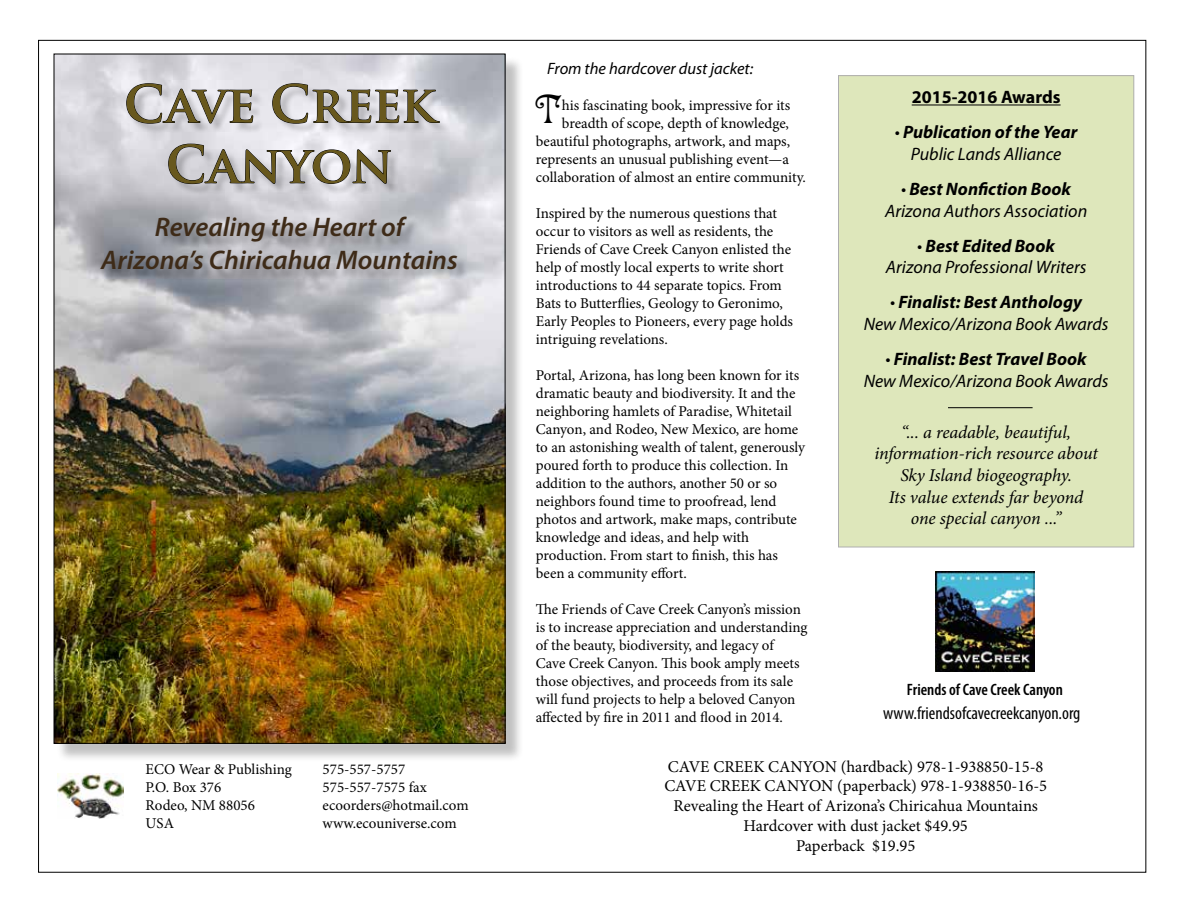
<style>
.page{position:relative;width:1188px;height:918px;background:#fff}
.page>*{position:absolute;margin:0;border:0;box-sizing:border-box;transform-origin:0 0}
.t1{font:700 50.4px/60.4px "Trajan Pro";color:#68581d;text-align:center}
.t2{font:40.35px "Isabella Std";color:#000}
.t3{font:italic 600 27px/32.4px "Myriad Pro";color:#3e2b18;text-align:center}
.t4{font:italic 18px/21.6px "Myriad Pro";color:#000;text-align:center}
.t5{font:italic 18px/21.6px "Minion Pro";letter-spacing:-.01em;color:#000;text-align:center}
.t6{font:condensed 18px "Myriad Pro";color:#000}
.t7{font:700 18px "Myriad Pro";color:#000}
.t8{font:16.5px/19.8px "Minion Pro";color:#000;text-align:center}
.t9{font:italic 16.5px "Myriad Pro";color:#000}
.t10{font:600 condensed 16.5px "Myriad Pro";color:#000}
.t11{font:15px/18px "Minion Pro";letter-spacing:-.005em;color:#000}
.s1{font-weight:700}
</style>
<div class="page">
<div style="left:838px;top:76px;width:296px;height:471px;background:#dee7bb"></div>
<div style="left:56px;top:56px;width:468px;height:706px;background:#000;opacity:.25"></div>
<img style="left:56px;top:56px;width:447px;height:686px">
<img style="left:57px;top:773px;width:67px;height:46px">
<div style="left:128px;top:86px;width:323px;height:110px;background:#000;opacity:.2"></div>
<svg style="left:126px;top:83px;width:314px;height:101px"></svg>
<div style="left:102px;top:218px;width:367px;height:63px;background:#000;opacity:.3"></div>
<hr style="left:912px;top:105px;width:149px;height:1px;background:#000">
<img style="left:935px;top:571px;width:100px;height:100px">
<hr style="left:948px;top:407px;width:85px;height:1px;background:#000">
<h1 class="t1" style="left:124px;top:74px;width:313px">CAVE CREEK<br>CANYON</h1>
<h3 class="t3" style="left:101px;top:210px;width:358px">Revealing the Heart of<br>Arizona’s Chiricahua Mountains</h3>
<p class="t11" style="left:146px;top:760px;width:148px">ECO Wear &amp; Publishing<br>P.O. Box 376<br>Rodeo, NM 88056<br>USA</p>
<p class="t11" style="left:323px;top:760px;width:148px">575-557-5757<br>575-557-7575 fax ecoorders@hotmail.com www.ecouniverse.com</p>
<p class="t9" style="left:547px;top:59px;width:207px">From the hardcover dust jacket:</p>
<h2 class="t2" style="left:535px;top:87px;width:28px">T</h2>
<p class="t11" style="left:562px;top:96px;width:230px">his fascinating book, impressive for its</p>
<p class="t11" style="left:562px;top:114px;width:229px">breadth of scope, depth of knowledge,</p>
<p class="t11" style="left:536px;top:132px;width:256px">beautiful photographs, artwork, and maps,</p>
<p class="t11" style="left:536px;top:150px;width:255px">represents an unusual publishing event—a</p>
<p class="t11" style="left:536px;top:168px;width:272px">collaboration of almost an entire community.</p>
<p class="t11" style="left:536px;top:204px;width:259px">Inspired by the numerous questions that occur to visitors as well as residents, the Friends of Cave Creek Canyon enlisted the help of mostly local experts to write short introductions to 44 separate topics. From Bats to Butterflies, Geology to Geronimo, Early Peoples to Pioneers, every page holds intriguing revelations.</p>
<p class="t11" style="left:536px;top:366px;width:271px">Portal, Arizona, has long been known for its dramatic beauty and biodiversity. It and the neighboring hamlets of Paradise, Whitetail Canyon, and Rodeo, New Mexico, are home to an astonishing wealth of talent, generously poured forth to produce this collection. In addition to the authors, another 50 or so neighbors found time to proofread, lend photos and artwork, make maps, contribute knowledge and ideas, and help with production. From start to finish, this has been a community effort.</p>
<p class="t11" style="left:536px;top:600px;width:273px">The Friends of Cave Creek Canyon’s mission is to increase appreciation and understanding of the beauty, biodiversity, and legacy of<br>Cave Creek Canyon. This book amply meets those objectives, and proceeds from its sale will fund projects to help a beloved Canyon affected by fire in 2011 and flood in 2014.</p>
<p class="t7" style="left:912px;top:87px;width:150px">2015-2016 Awards</p>
<p class="t4" style="left:895px;top:122px;width:184px">• <span class="s1">Publication of the Year<br></span>Public Lands Alliance</p>
<p class="t4" style="left:885px;top:179px;width:204px">• <span class="s1">Best Nonfiction Book<br></span>Arizona Authors Association</p>
<p class="t4" style="left:886px;top:235px;width:202px">• <span class="s1">Best Edited Book<br></span>Arizona Professional Writers</p>
<p class="t4" style="left:864px;top:292px;width:246px">• <span class="s1">Finalist: Best Anthology<br></span>New Mexico/Arizona Book Awards</p>
<p class="t4" style="left:864px;top:349px;width:246px">• <span class="s1">Finalist: Best Travel Book<br></span>New Mexico/Arizona Book Awards</p>
<p class="t5" style="left:874px;top:421px;width:225px">“... a readable, beautiful, information-rich resource about<br>Sky Island biogeography.<br>Its value extends far beyond one special canyon ...”</p>
<p class="t10" style="left:907px;top:680px;width:158px">Friends of Cave Creek Canyon</p>
<p class="t6" style="left:883px;top:703px;width:199px">www.friendsofcavecreekcanyon.org</p>
<p class="t8" style="left:664px;top:757px;width:384px">CAVE CREEK CANYON (hardback) 978-1-938850-15-8<br>CAVE CREEK CANYON (paperback) 978-1-938850-16-5<br>Revealing the Heart of Arizona’s Chiricahua Mountains Hardcover with dust jacket $49.95<br>Paperback $19.95</p>
</div>
